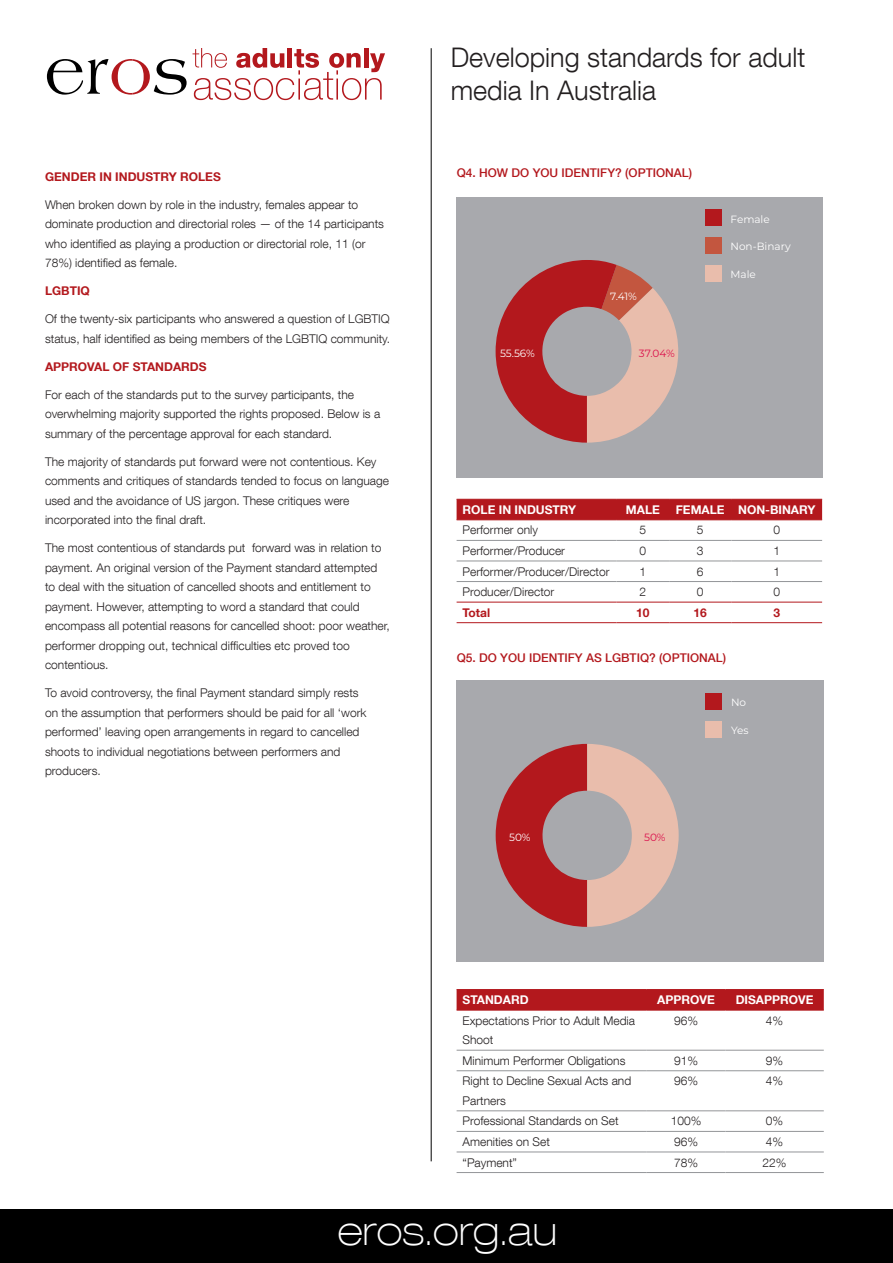
<style>
.page{position:relative;width:893px;height:1263px;background:#fff}
.page>*{position:absolute;margin:0;border:0;box-sizing:border-box;transform-origin:0 0}
.t1{font:100 expanded 40.5px "Helvetica Neue LT Com";color:#fff}
.t2{font:300 27px/32.4px "Helvetica Neue LT Com";color:#231f20}
.t3{font:300 12px/19.5px "Helvetica Neue LT Com";color:#231f20}
.t4{font:500 12px "Helvetica Neue LT Com";color:#b3181d}
.t5{font:700 12px "Helvetica Neue LT Com";color:#fff}
.t6{font:700 12px "Helvetica Neue LT Com";color:#b3181d}
.t7{font:10.5px "Montserrat";color:#fff}
.t8{font:10.5px "Montserrat";color:#db104b}
</style>
<div class="page">
<div style="left:0;top:1209px;width:893px;height:54px;background:#000"></div>
<svg style="left:47px;top:59px;width:140px;height:36px"></svg>
<svg style="left:193px;top:48px;width:192px;height:52px"></svg>
<div style="left:457px;top:500px;width:365px;height:19px;background:#b3181d"></div>
<hr style="left:457px;top:602px;width:160px;height:1px;background:#b3181d">
<hr style="left:617px;top:602px;width:52px;height:1px;background:#b3181d">
<hr style="left:669px;top:602px;width:62px;height:1px;background:#b3181d">
<hr style="left:731px;top:602px;width:91px;height:1px;background:#b3181d">
<hr style="left:457px;top:622px;width:160px;height:1px;background:#b3181d">
<hr style="left:617px;top:622px;width:52px;height:1px;background:#b3181d">
<hr style="left:669px;top:622px;width:62px;height:1px;background:#b3181d">
<hr style="left:731px;top:622px;width:91px;height:1px;background:#b3181d">
<hr style="left:457px;top:499px;width:160px;height:1px;background:#b3181d">
<hr style="left:617px;top:499px;width:52px;height:1px;background:#b3181d">
<hr style="left:669px;top:499px;width:62px;height:1px;background:#b3181d">
<hr style="left:731px;top:499px;width:91px;height:1px;background:#b3181d">
<hr style="left:457px;top:519px;width:160px;height:1px;background:#b3181d">
<hr style="left:617px;top:519px;width:52px;height:1px;background:#b3181d">
<hr style="left:669px;top:519px;width:62px;height:1px;background:#b3181d">
<hr style="left:731px;top:519px;width:91px;height:1px;background:#b3181d">
<hr style="left:457px;top:540px;width:160px;height:1px;background:#939598">
<hr style="left:617px;top:540px;width:52px;height:1px;background:#939598">
<hr style="left:669px;top:540px;width:62px;height:1px;background:#939598">
<hr style="left:731px;top:540px;width:91px;height:1px;background:#939598">
<hr style="left:457px;top:561px;width:160px;height:1px;background:#939598">
<hr style="left:617px;top:561px;width:52px;height:1px;background:#939598">
<hr style="left:669px;top:561px;width:62px;height:1px;background:#939598">
<hr style="left:731px;top:561px;width:91px;height:1px;background:#939598">
<hr style="left:457px;top:581px;width:160px;height:1px;background:#939598">
<hr style="left:617px;top:581px;width:52px;height:1px;background:#939598">
<hr style="left:669px;top:581px;width:62px;height:1px;background:#939598">
<hr style="left:731px;top:581px;width:91px;height:1px;background:#939598">
<div style="left:457px;top:990px;width:367px;height:20px;background:#b3181d"></div>
<hr style="left:457px;top:989px;width:190px;height:1px;background:#b3181d">
<hr style="left:647px;top:989px;width:78px;height:1px;background:#b3181d">
<hr style="left:725px;top:989px;width:99px;height:1px;background:#b3181d">
<hr style="left:457px;top:1010px;width:190px;height:1px;background:#b3181d">
<hr style="left:647px;top:1010px;width:78px;height:1px;background:#b3181d">
<hr style="left:725px;top:1010px;width:99px;height:1px;background:#b3181d">
<hr style="left:457px;top:1050px;width:190px;height:1px;background:#939598">
<hr style="left:647px;top:1050px;width:78px;height:1px;background:#939598">
<hr style="left:725px;top:1050px;width:99px;height:1px;background:#939598">
<hr style="left:457px;top:1070px;width:190px;height:1px;background:#939598">
<hr style="left:647px;top:1070px;width:78px;height:1px;background:#939598">
<hr style="left:725px;top:1070px;width:99px;height:1px;background:#939598">
<hr style="left:457px;top:1110px;width:190px;height:1px;background:#939598">
<hr style="left:647px;top:1110px;width:78px;height:1px;background:#939598">
<hr style="left:725px;top:1110px;width:99px;height:1px;background:#939598">
<hr style="left:457px;top:1131px;width:190px;height:1px;background:#939598">
<hr style="left:647px;top:1131px;width:78px;height:1px;background:#939598">
<hr style="left:725px;top:1131px;width:99px;height:1px;background:#939598">
<hr style="left:457px;top:1151px;width:190px;height:1px;background:#939598">
<hr style="left:647px;top:1151px;width:78px;height:1px;background:#939598">
<hr style="left:725px;top:1151px;width:99px;height:1px;background:#939598">
<hr style="left:457px;top:1172px;width:190px;height:1px;background:#939598">
<hr style="left:647px;top:1172px;width:78px;height:1px;background:#939598">
<hr style="left:725px;top:1172px;width:99px;height:1px;background:#939598">
<hr style="left:431px;top:48px;width:1px;height:1113px;background:#000">
<div style="left:457px;top:197px;width:366px;height:280px;background:#a8a9ad"></div>
<div style="left:705px;top:265px;width:17px;height:17px;background:#e9bdac"></div>
<div style="left:705px;top:210px;width:17px;height:16px;background:#b3181d"></div>
<div style="left:705px;top:237px;width:17px;height:17px;background:#c3563f"></div>
<svg style="left:496px;top:260px;width:183px;height:183px"></svg>
<div style="left:457px;top:680px;width:367px;height:282px;background:#a8a9ad"></div>
<div style="left:705px;top:693px;width:17px;height:17px;background:#b3181d"></div>
<div style="left:705px;top:721px;width:17px;height:17px;background:#e9bdac"></div>
<svg style="left:496px;top:744px;width:183px;height:183px"></svg>
<p class="t6" style="left:45px;top:169px;width:177px">GENDER IN INDUSTRY ROLES</p>
<p class="t3" style="left:45px;top:195px;width:340px">When broken down by role in the industry, females appear to dominate production and directorial roles — of the 14 participants who identified as playing a production or directorial role, 11 (or 78%) identified as female.</p>
<p class="t6" style="left:45px;top:283px;width:46px">LGBTIQ</p>
<p class="t3" style="left:45px;top:309px;width:346px">Of the twenty-six participants who answered a question of LGBTIQ status, half identified as being members of the LGBTIQ community.</p>
<p class="t6" style="left:45px;top:359px;width:163px">APPROVAL OF STANDARDS</p>
<p class="t3" style="left:45px;top:385px;width:337px">For each of the standards put to the survey participants, the overwhelming majority supported the rights proposed. Below is a summary of the percentage approval for each standard.</p>
<p class="t3" style="left:45px;top:452px;width:345px">The majority of standards put forward were not contentious. Key comments and critiques of standards tended to focus on language used and the avoidance of US jargon. These critiques were incorporated into the final draft.</p>
<p class="t3" style="left:45px;top:538px;width:346px">The most contentious of standards put forward was in relation to payment. An original version of the Payment standard attempted to deal with the situation of cancelled shoots and entitlement to payment. However, attempting to word a standard that could encompass all potential reasons for cancelled shoot: poor weather, performer dropping out, technical difficulties etc proved too contentious.</p>
<p class="t3" style="left:45px;top:683px;width:323px">To avoid controversy, the final Payment standard simply rests on the assumption that performers should be paid for all ‘work performed’ leaving open arrangements in regard to cancelled shoots to individual negotiations between performers and producers.</p>
<h2 class="t2" style="left:451px;top:41px;width:356px">Developing standards for adult media In Australia</h2>
<p class="t4" style="left:457px;top:166px;width:237px">Q4. HOW DO YOU IDENTIFY? (OPTIONAL)</p>
<p class="t7" style="left:610px;top:289px;width:28px">7.41%</p>
<p class="t7" style="left:500px;top:346px;width:36px">55.56%</p>
<p class="t8" style="left:639px;top:346px;width:37px">37.04%</p>
<p class="t7" style="left:730px;top:212px;width:41px">Female</p>
<p class="t7" style="left:730px;top:240px;width:62px">Non-Binary</p>
<p class="t7" style="left:730px;top:267px;width:27px">Male</p>
<p class="t5" style="left:463px;top:502px;width:115px">ROLE IN INDUSTRY</p>
<p class="t5" style="left:626px;top:502px;width:35px">MALE</p>
<p class="t5" style="left:676px;top:502px;width:141px">FEMALE NON-BINARY</p>
<p class="t3" style="left:463px;top:520px;width:77px">Performer only</p>
<p class="t3" style="left:640px;top:520px;width:8px">5</p>
<p class="t3" style="left:697px;top:520px;width:8px">5</p>
<p class="t3" style="left:773px;top:520px;width:8px">0</p>
<p class="t3" style="left:463px;top:541px;width:104px">Performer/Producer</p>
<p class="t3" style="left:640px;top:541px;width:8px">0</p>
<p class="t3" style="left:697px;top:541px;width:8px">3</p>
<p class="t3" style="left:773px;top:541px;width:8px">1</p>
<p class="t3" style="left:463px;top:561px;width:148px">Performer/Producer/Director</p>
<p class="t3" style="left:640px;top:561px;width:8px">1</p>
<p class="t3" style="left:697px;top:561px;width:8px">6</p>
<p class="t3" style="left:773px;top:561px;width:8px">1</p>
<p class="t3" style="left:463px;top:582px;width:93px">Producer/Director</p>
<p class="t3" style="left:640px;top:582px;width:8px">2</p>
<p class="t3" style="left:697px;top:582px;width:8px">0</p>
<p class="t3" style="left:773px;top:582px;width:8px">0</p>
<p class="t6" style="left:463px;top:605px;width:29px">Total</p>
<p class="t6" style="left:636px;top:605px;width:15px">10</p>
<p class="t6" style="left:694px;top:605px;width:15px">16</p>
<p class="t6" style="left:773px;top:605px;width:8px">3</p>
<p class="t4" style="left:457px;top:650px;width:271px">Q5. DO YOU IDENTIFY AS LGBTIQ? (OPTIONAL)</p>
<p class="t7" style="left:509px;top:830px;width:23px">50%</p>
<p class="t8" style="left:644px;top:830px;width:23px">50%</p>
<p class="t7" style="left:731px;top:695px;width:17px">No</p>
<p class="t7" style="left:731px;top:723px;width:19px">Yes</p>
<p class="t5" style="left:463px;top:992px;width:68px">STANDARD</p>
<p class="t5" style="left:657px;top:992px;width:59px">APPROVE</p>
<p class="t5" style="left:736px;top:992px;width:79px">DISAPPROVE</p>
<p class="t3" style="left:463px;top:1010px;width:174px">Expectations Prior to Adult Media<br>Shoot</p>
<p class="t3" style="left:674px;top:1010px;width:26px">96%</p>
<p class="t3" style="left:766px;top:1010px;width:19px">4%</p>
<p class="t3" style="left:463px;top:1050px;width:164px">Minimum Performer Obligations</p>
<p class="t3" style="left:674px;top:1050px;width:26px">91%</p>
<p class="t3" style="left:766px;top:1050px;width:19px">9%</p>
<p class="t3" style="left:463px;top:1071px;width:170px">Right to Decline Sexual Acts and<br>Partners</p>
<p class="t3" style="left:674px;top:1071px;width:26px">96%</p>
<p class="t3" style="left:766px;top:1071px;width:19px">4%</p>
<p class="t3" style="left:463px;top:1111px;width:158px">Professional Standards on Set</p>
<p class="t3" style="left:671px;top:1111px;width:32px">100%</p>
<p class="t3" style="left:766px;top:1111px;width:19px">0%</p>
<p class="t3" style="left:463px;top:1132px;width:89px">Amenities on Set</p>
<p class="t3" style="left:674px;top:1132px;width:26px">96%</p>
<p class="t3" style="left:766px;top:1132px;width:19px">4%</p>
<p class="t3" style="left:463px;top:1152px;width:56px">“Payment”</p>
<p class="t3" style="left:674px;top:1152px;width:26px">78%</p>
<p class="t3" style="left:763px;top:1152px;width:26px">22%</p>
<h1 class="t1" style="left:338px;top:1206px;width:221px">eros.org.au</h1>
</div>
